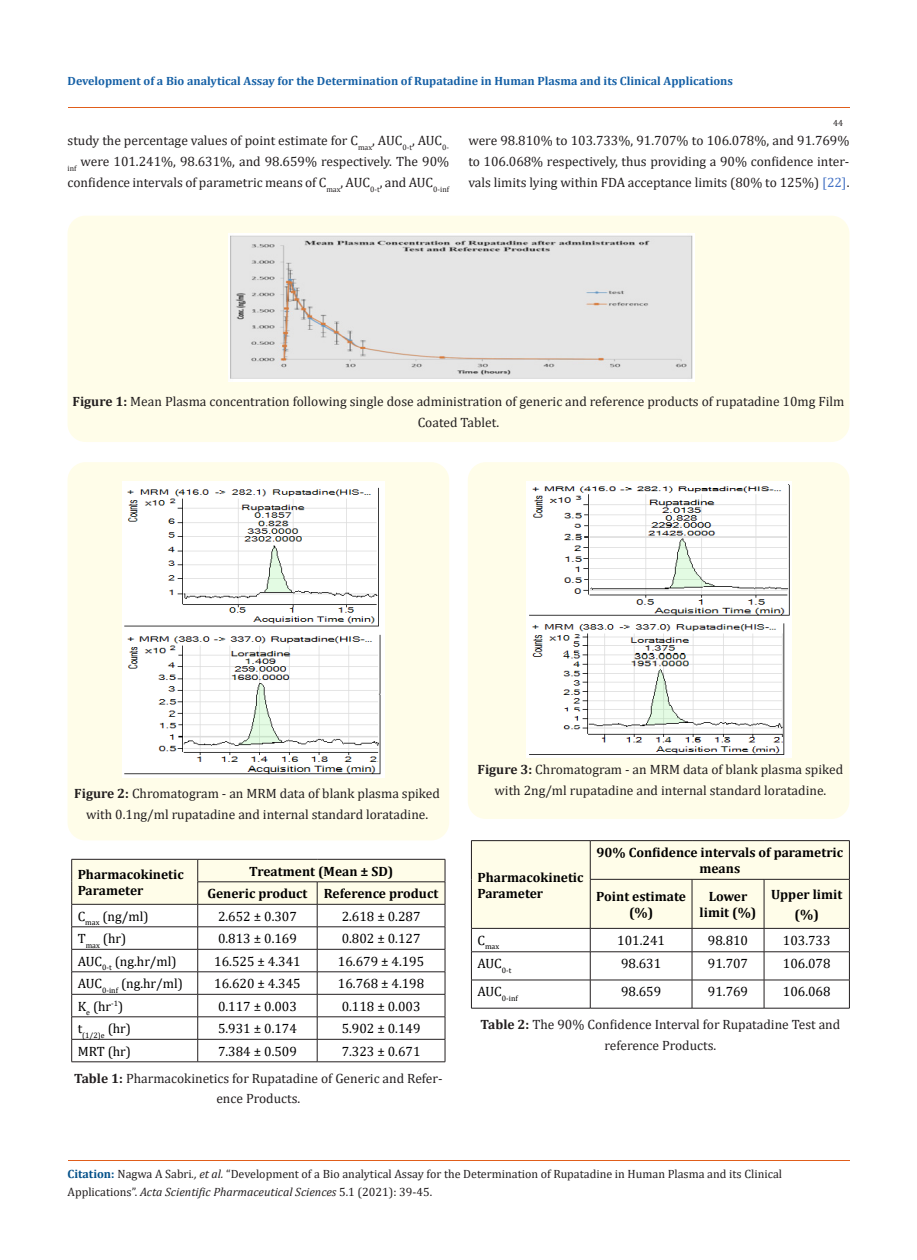
<style>
.page{position:relative;width:917px;height:1260px;background:#fff}
.page>*{position:absolute;margin:0;border:0;box-sizing:border-box;transform-origin:0 0}
.t1{font:13.5px/21px "Cambria";color:#231f20;text-align:center}
.t2{font:13.5px "Cambria";color:#000}
.t3{font:700 13.5px/16.2px "Cambria";color:#000;text-align:center}
.t4{font:12px/18px "Cambria";color:#231f20}
.t5{font:700 12px "Cambria";color:#1560a6}
.t6{font:9px "Cambria";color:#231f20}
.t7{font:7.8px "Cambria";color:#000}
.s1{color:#4472c4}
.s2{font-weight:700}
.s3{font-weight:700;color:#035089}
.s4{font-style:italic}
</style>
<div class="page">
<svg style="left:71px;top:859px;width:375px;height:203px"></svg>
<hr style="left:71px;top:1062px;width:127px;height:1px;background:#231f20">
<hr style="left:198px;top:1062px;width:119px;height:1px;background:#231f20">
<hr style="left:317px;top:1062px;width:128px;height:1px;background:#231f20">
<hr style="left:471px;top:840px;width:119px;height:1px;background:#231f20">
<hr style="left:590px;top:840px;width:102px;height:1px;background:#231f20">
<hr style="left:692px;top:840px;width:72px;height:1px;background:#231f20">
<hr style="left:764px;top:840px;width:85px;height:1px;background:#231f20">
<svg style="left:471px;top:841px;width:379px;height:167px"></svg>
<hr style="left:471px;top:1008px;width:119px;height:1px;background:#231f20">
<hr style="left:590px;top:1008px;width:102px;height:1px;background:#231f20">
<hr style="left:692px;top:1008px;width:72px;height:1px;background:#231f20">
<hr style="left:764px;top:1008px;width:85px;height:1px;background:#231f20">
<div style="left:68px;top:216px;width:781px;height:226px;background:#fffde9;border-radius:18px"></div>
<img style="left:228px;top:234px;width:466px;height:148px">
<div style="left:68px;top:462px;width:381px;height:378px;background:#fffde9;border-radius:18px"></div>
<img style="left:122px;top:482px;width:263px;height:295px">
<div style="left:468px;top:462px;width:381px;height:357px;background:#fffde9;border-radius:18px"></div>
<img style="left:526px;top:482px;width:265px;height:275px">
<hr style="left:68px;top:108px;width:781px;height:1px;background:#e05d1a">
<hr style="left:68px;top:1161px;width:781px;height:1px;background:#e05d1a">
<p class="t5" style="left:68px;top:73px;width:667px">Development of a Bio analytical Assay for the Determination of Rupatadine in Human Plasma and its Clinical Applications</p>
<p class="t6" style="left:833px;top:118px;width:11px">44</p>
<p class="t1" style="left:68px;top:130px;width:383px;text-align:justify">study the percentage values of point estimate for C<sub>max</sub>, AUC<sub>0-t</sub>, AUC<sub>0- inf</sub> were 101.241%, 98.631%, and 98.659% respectively. The 90% confidence intervals of parametric means of C<sub>max</sub>, AUC<sub>0-t</sub>, and AUC<sub>0-inf</sub></p>
<p class="t1" style="left:468px;top:130px;width:382px;text-align:justify">were 98.810% to 103.733%, 91.707% to 106.078%, and 91.769% to 106.068% respectively, thus providing a 90% confidence inter&shy;vals limits lying within FDA acceptance limits (80% to 125%) <span class="s1">[22]</span>.</p>
<p class="t1" style="left:73px;top:390px;width:773px"><span class="s2">Figure 1:</span> Mean Plasma concentration following single dose administration of generic and reference products of rupatadine 10mg Film<br>Coated Tablet.</p>
<p class="t1" style="left:74px;top:783px;width:367px"><span class="s2">Figure 2:</span> Chromatogram - an MRM data of blank plasma spiked with 0.1ng/ml rupatadine and internal standard loratadine.</p>
<p class="t3" style="left:78px;top:866px;width:108px;text-align:left">Pharmacokinetic<br>Parameter</p>
<p class="t3" style="left:249px;top:863px;width:146px">Treatment (Mean ± SD)</p>
<p class="t3" style="left:207px;top:885px;width:102px">Generic product</p>
<p class="t3" style="left:324px;top:885px;width:116px">Reference product</p>
<p class="t2" style="left:78px;top:908px;width:72px">C<sub>max</sub> (ng/ml)</p>
<p class="t2" style="left:218px;top:908px;width:80px">2.652 ± 0.307</p>
<p class="t2" style="left:342px;top:908px;width:80px">2.618 ± 0.287</p>
<p class="t2" style="left:78px;top:931px;width:50px">T<sub>max</sub> (hr)</p>
<p class="t2" style="left:218px;top:931px;width:80px">0.813 ± 0.169</p>
<p class="t2" style="left:342px;top:931px;width:80px">0.802 ± 0.127</p>
<p class="t2" style="left:78px;top:953px;width:100px">AUC<sub>0-t</sub> (ng.hr/ml)</p>
<p class="t2" style="left:214px;top:953px;width:88px">16.525 ± 4.341</p>
<p class="t2" style="left:338px;top:953px;width:88px">16.679 ± 4.195</p>
<p class="t2" style="left:78px;top:976px;width:107px">AUC<sub>0-inf</sub> (ng.hr/ml)</p>
<p class="t2" style="left:214px;top:976px;width:88px">16.620 ± 4.345</p>
<p class="t2" style="left:338px;top:976px;width:88px">16.768 ± 4.198</p>
<p class="t2" style="left:78px;top:998px;width:47px">K<sub>e</sub> (hr<sup>-1</sup>)</p>
<p class="t2" style="left:218px;top:998px;width:80px">0.117 ± 0.003</p>
<p class="t2" style="left:342px;top:998px;width:80px">0.118 ± 0.003</p>
<p class="t7" style="left:78px;top:1031px;width:55px"><sup>t</sup>(1/2)e <sup>(hr)</sup></p>
<p class="t2" style="left:218px;top:1021px;width:80px">5.931 ± 0.174</p>
<p class="t2" style="left:342px;top:1021px;width:80px">5.902 ± 0.149</p>
<p class="t2" style="left:78px;top:1043px;width:55px">MRT (hr)</p>
<p class="t2" style="left:218px;top:1043px;width:80px">7.384 ± 0.509</p>
<p class="t2" style="left:342px;top:1043px;width:80px">7.323 ± 0.671</p>
<p class="t1" style="left:74px;top:1068px;width:370px;line-height:20.2px"><span class="s2">Table 1:</span> Pharmacokinetics for Rupatadine of Generic and Refer&shy;ence Products.</p>
<p class="t1" style="left:477px;top:759px;width:367px"><span class="s2">Figure 3:</span> Chromatogram - an MRM data of blank plasma spiked with 2ng/ml rupatadine and internal standard loratadine.</p>
<p class="t3" style="left:477px;top:869px;width:108px;text-align:left">Pharmacokinetic<br>Parameter</p>
<p class="t3" style="left:596px;top:844px;width:248px">90% Confidence intervals of parametric means</p>
<p class="t3" style="left:596px;top:888px;width:91px">Point estimate (%)</p>
<p class="t3" style="left:699px;top:888px;width:58px">Lower limit (%)</p>
<p class="t3" style="left:771px;top:886px;width:73px">Upper limit</p>
<p class="t3" style="left:794px;top:906px;width:26px">(%)</p>
<p class="t7" style="left:477px;top:942px;width:23px"><sup>C</sup>max</p>
<p class="t2" style="left:617px;top:932px;width:49px">101.241</p>
<p class="t2" style="left:708px;top:932px;width:42px">98.810</p>
<p class="t2" style="left:782px;top:932px;width:49px">103.733</p>
<p class="t2" style="left:477px;top:956px;width:36px">AUC<sub>0-t</sub></p>
<p class="t2" style="left:621px;top:956px;width:42px">98.631</p>
<p class="t2" style="left:708px;top:956px;width:42px">91.707</p>
<p class="t2" style="left:782px;top:956px;width:49px">106.078</p>
<p class="t7" style="left:477px;top:994px;width:42px"><sup>AUC</sup>0-inf</p>
<p class="t2" style="left:621px;top:984px;width:42px">98.659</p>
<p class="t2" style="left:708px;top:984px;width:42px">91.769</p>
<p class="t2" style="left:782px;top:984px;width:49px">106.068</p>
<p class="t1" style="left:480px;top:1014px;width:361px"><span class="s2">Table 2:</span> The 90% Confidence Interval for Rupatadine Test and reference Products.</p>
<p class="t4" style="left:68px;top:1165px;width:716px"><span class="s3">Citation:</span> Nagwa A Sabri<span class="s4">., et al.</span> “Development of a Bio analytical Assay for the Determination of Rupatadine in Human Plasma and its Clinical<br>Applications”. <span class="s4">Acta Scientific Pharmaceutical Sciences</span> 5.1 (2021): 39-45.</p>
</div>
